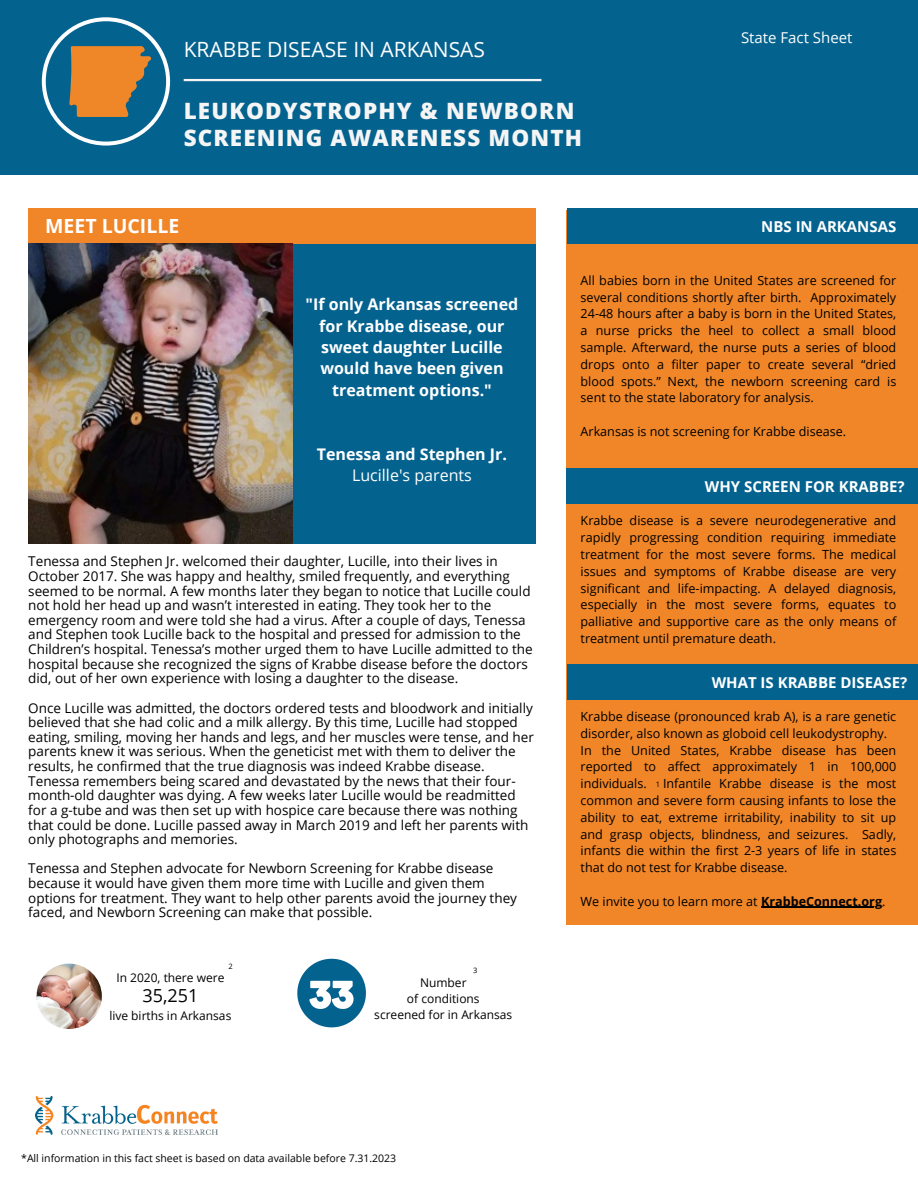
<style>
.page{position:relative;width:918px;height:1188px;background:#fff}
.page>*{position:absolute;margin:0;border:0;box-sizing:border-box;transform-origin:0 0}
.t1{font:800 22.5px/27px "Open Sans";letter-spacing:.05em;color:#f5f5f5}
.t2{font:21px "Open Sans";color:#fefefe}
.t3{font:700 19.5px "Open Sans";color:#fff}
.t4{font:18px "Open Sans";color:#000}
.t5{font:700 16.05px/21.3px "Open Sans";color:#fff;text-align:center}
.t6{font:16.05px "Open Sans";color:#fff}
.t7{font:700 15px "Open Sans";color:#fff}
.t8{font:15px "Open Sans";color:#fefefe}
.t9{font:13.5px/14.7px "Open Sans";color:#000}
.t10{font:12.6px/16.8px "Open Sans";color:#000;text-align:justify}
.t11{font:12px "Open Sans";color:#000}
.t12{font:10.5px "Open Sans";color:#000}
.t13{font:7.5px "Open Sans";color:#000}
.s1{font-weight:700}
</style>
<div class="page">
<div style="left:288px;top:238px;width:248px;height:305px;background:#04628f"></div>
<div style="left:0;top:0;width:918px;height:175px;background:#04628f"></div>
<hr style="left:184px;top:79px;width:357px;height:2px;background:#f5f5f5">
<div style="left:28px;top:209px;width:508px;height:35px;background:#f08628"></div>
<div style="left:566px;top:211px;width:352px;height:714px;background:#f08628"></div>
<div style="left:567px;top:664px;width:351px;height:36px;background:#04628f"></div>
<div style="left:567px;top:209px;width:351px;height:35px;background:#04628f"></div>
<div style="left:566px;top:469px;width:352px;height:35px;background:#04628f"></div>
<img style="left:36px;top:964px;width:66px;height:65px;border-radius:50%">
<img style="left:35px;top:1097px;width:182px;height:37px">
<img style="left:28px;top:244px;width:265px;height:299px">
<svg style="left:42px;top:17px;width:128px;height:129px"></svg>
<svg style="left:297px;top:959px;width:69px;height:68px"></svg>
<hr style="left:761px;top:907px;width:121px;height:1px;background:#000">
<p class="t2" style="left:184px;top:34px;width:303px">KRABBE DISEASE IN ARKANSAS</p>
<p class="t1" style="left:184px;top:97px;width:400px">LEUKODYSTROPHY &amp; NEWBORN<br>SCREENING AWARENESS MONTH</p>
<p class="t3" style="left:45px;top:212px;width:136px">MEET LUCILLE</p>
<p class="t8" style="left:741px;top:27px;width:113px">State Fact Sheet</p>
<p class="t7" style="left:761px;top:216px;width:137px">NBS IN ARKANSAS</p>
<p class="t5" style="left:306px;top:293px;width:214px">"If only Arkansas screened for Krabbe disease, our sweet daughter Lucille would have been given treatment options."</p>
<p class="t5" style="left:317px;top:443px;width:192px">Tenessa and Stephen Jr.</p>
<p class="t6" style="left:352px;top:464px;width:121px">Lucille's parents</p>
<p class="t9" style="left:28px;top:554px;width:506px">Tenessa and Stephen Jr. welcomed their daughter, Lucille, into their lives in October 2017. She was happy and healthy, smiled frequently, and everything seemed to be normal. A few months later they began to notice that Lucille could not hold her head up and wasn’t interested in eating. They took her to the emergency room and were told she had a virus. After a couple of days, Tenessa and Stephen took Lucille back to the hospital and pressed for admission to the Children’s hospital. Tenessa’s mother urged them to have Lucille admitted to the hospital because she recognized the signs of Krabbe disease before the doctors did, out of her own experience with losing a daughter to the disease.</p>
<p class="t9" style="left:28px;top:700px;width:507px">Once Lucille was admitted, the doctors ordered tests and bloodwork and initially believed that she had colic and a milk allergy. By this time, Lucille had stopped eating, smiling, moving her hands and legs, and her muscles were tense, and her parents knew it was serious. When the geneticist met with them to deliver the results, he confirmed that the true diagnosis was indeed Krabbe disease.<br>Tenessa remembers being scared and devastated by the news that their four&shy;month-old daughter was dying. A few weeks later Lucille would be readmitted for a g-tube and was then set up with hospice care because there was nothing that could be done. Lucille passed away in March 2019 and left her parents with only photographs and memories.</p>
<p class="t9" style="left:28px;top:861px;width:490px">Tenessa and Stephen advocate for Newborn Screening for Krabbe disease because it would have given them more time with Lucille and given them options for treatment. They want to help other parents avoid the journey they faced, and Newborn Screening can make that possible.</p>
<p class="t13" style="left:229px;top:961px;width:6px">2</p>
<p class="t11" style="left:116px;top:969px;width:110px">In 2020, there were</p>
<p class="t4" style="left:143px;top:983px;width:57px">35,251</p>
<p class="t11" style="left:109px;top:1007px;width:123px">live births in Arkansas</p>
<p class="t13" style="left:473px;top:965px;width:6px">3</p>
<p class="t11" style="left:420px;top:974px;width:48px">Number</p>
<p class="t11" style="left:407px;top:990px;width:74px">of conditions</p>
<p class="t11" style="left:374px;top:1006px;width:140px">screened for in Arkansas</p>
<p class="t10" style="left:581px;top:272px;width:317px">All babies born in the United States are screened for several conditions shortly after birth. Approximately 24-48 hours after a baby is born in the United States, a nurse pricks the heel to collect a small blood sample. Afterward, the nurse puts a series of blood drops onto a filter paper to create several “dried blood spots.” Next, the newborn screening card is sent to the state laboratory for analysis.</p>
<p class="t10" style="left:581px;top:423px;width:267px">Arkansas is not screening for Krabbe disease.</p>
<p class="t7" style="left:705px;top:476px;width:201px">WHY SCREEN FOR KRABBE?</p>
<p class="t10" style="left:581px;top:512px;width:317px">Krabbe disease is a severe neurodegenerative and rapidly progressing condition requiring immediate treatment for the most severe forms. The medical issues and symptoms of Krabbe disease are very significant and life-impacting. A delayed diagnosis, especially in the most severe forms, equates to palliative and supportive care as the only means of treatment until premature death.</p>
<p class="t7" style="left:712px;top:672px;width:197px">WHAT IS KRABBE DISEASE?</p>
<p class="t10" style="left:581px;top:708px;width:317px">Krabbe disease (pronounced krab A), is a rare genetic disorder, also known as globoid cell leukodystrophy.</p>
<p class="t10" style="left:581px;top:741px;width:317px">In the United States, Krabbe disease has been reported to affect approximately 1 in 100,000 individuals.</p>
<p class="t10" style="left:581px;top:775px;width:317px;text-indent:83px">Infantile Krabbe disease is the most common and severe form causing infants to lose the ability to eat, extreme irritability, inability to sit up and grasp objects, blindness, and seizures. Sadly, infants die within the first 2-3 years of life in states that do not test for Krabbe disease.</p>
<p class="t10" style="left:581px;top:893px;width:306px">We invite you to learn more at <span class="s1">KrabbeConnect.org</span>.</p>
<p class="t13" style="left:656px;top:779px;width:6px">1</p>
<p class="t12" style="left:21px;top:1151px;width:377px">*All information in this fact sheet is based on data available before 7.31.2023</p>
</div>
